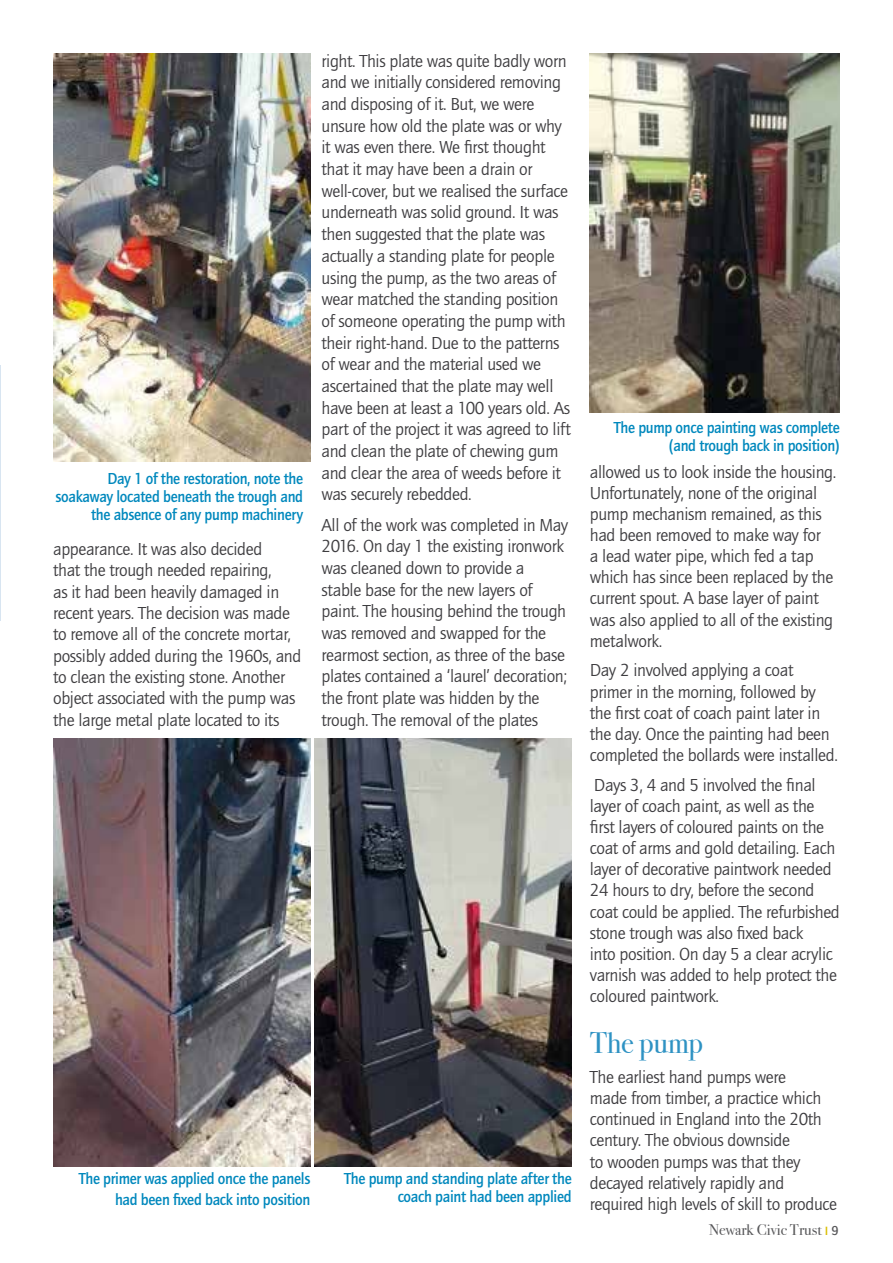
<style>
.page{position:relative;width:893px;height:1263px;background:#fff}
.page>*{position:absolute;margin:0;border:0;box-sizing:border-box;transform-origin:0 0}
.t1{font:30px "Bodoni Svty Two OSITCTT Book";letter-spacing:-.01em;color:#2e92c3}
.t2{font:18px/21.8px "Quay Sans EF";letter-spacing:-.02em;color:#3e3d40}
.t3{font:500 16.5px/18px "Quay Sans EF";letter-spacing:-.02em;color:#0088bd;text-align:right;scale:.93 1}
.t4{font:15.6px "Bodoni Svty Two OSITCTT Book";color:#58585a}
.s1{font-family:"Quay Sans EF";font-weight:500;font-size:12.45px;color:#dabe00}
.s2{font-family:"Quay Sans EF";font-weight:500;font-size:13.35px}
</style>
<div class="page">
<hr style="left:0;top:365px;width:1px;height:256px;background:#d8e5f1">
<img style="left:53px;top:53px;width:258px;height:408px">
<img style="left:53px;top:739px;width:257px;height:428px">
<img style="left:314px;top:739px;width:258px;height:428px">
<img style="left:590px;top:53px;width:250px;height:360px">
<p class="t3" style="left:56px;top:469px;width:268px">Day 1 of the restoration, note the soakaway located beneath the trough and the absence of any pump machinery</p>
<p class="t2" style="left:53px;top:538px;width:250px;line-height:21.3px">appearance. It was also decided<br>that the trough needed repairing,<br>as it had been heavily damaged in recent years. The decision was made to remove all of the concrete mortar, possibly added during the 1960s, and to clean the existing stone. Another object associated with the pump was the large metal plate located to its</p>
<p class="t2" style="left:321px;top:50px;width:251px">right. This plate was quite badly worn and we initially considered removing and disposing of it. But, we were unsure how old the plate was or why it was even there. We first thought that it may have been a drain or well-cover, but we realised the surface underneath was solid ground. It was then suggested that the plate was actually a standing plate for people using the pump, as the two areas of wear matched the standing position of someone operating the pump with their right-hand. Due to the patterns of wear and the material used we ascertained that the plate may well have been at least a 100 years old. As part of the project it was agreed to lift and clean the plate of chewing gum and clear the area of weeds before it was securely rebedded.</p>
<p class="t2" style="left:321px;top:514px;width:248px">All of the work was completed in May 2016. On day 1 the existing ironwork was cleaned down to provide a stable base for the new layers of paint. The housing behind the trough was removed and swapped for the rearmost section, as three of the base plates contained a ‘laurel’ decoration; the front plate was hidden by the trough. The removal of the plates</p>
<p class="t3" style="left:79px;top:1168px;width:251px;line-height:21px">The primer was applied once the panels had been fixed back into position</p>
<p class="t3" style="left:344px;top:1170px;width:246px">The pump and standing plate after the coach paint had been applied</p>
<p class="t3" style="left:614px;top:418px;width:245px">The pump once painting was complete (and trough back in position)</p>
<p class="t2" style="left:590px;top:461px;width:248px;line-height:21.1px">allowed us to look inside the housing.<br>Unfortunately, none of the original pump mechanism remained, as this had been removed to make way for<br>a lead water pipe, which fed a tap which has since been replaced by the current spout. A base layer of paint was also applied to all of the existing metalwork.</p>
<p class="t2" style="left:590px;top:660px;width:249px;line-height:21.1px">Day 2 involved applying a coat primer in the morning, followed by the first coat of coach paint later in the day. Once the painting had been completed the bollards were installed.</p>
<p class="t2" style="left:590px;top:774px;width:251px;line-height:21.1px">Days 3, 4 and 5 involved the final layer of coach paint, as well as the first layers of coloured paints on the coat of arms and gold detailing. Each layer of decorative paintwork needed 24 hours to dry, before the second coat could be applied. The refurbished stone trough was also fixed back<br>into position. On day 5 a clear acrylic varnish was added to help protect the coloured paintwork.</p>
<h1 class="t1" style="left:590px;top:1025px;width:115px">The pump</h1>
<p class="t2" style="left:590px;top:1067px;width:249px;line-height:21.1px">The earliest hand pumps were<br>made from timber, a practice which continued in England into the 20th century. The obvious downside<br>to wooden pumps was that they decayed relatively rapidly and required high levels of skill to produce</p>
<p class="t4" style="left:709px;top:1220px;width:131px">Newark Civic Trust <span class="s1">I</span> <span class="s2">9</span></p>
</div>
